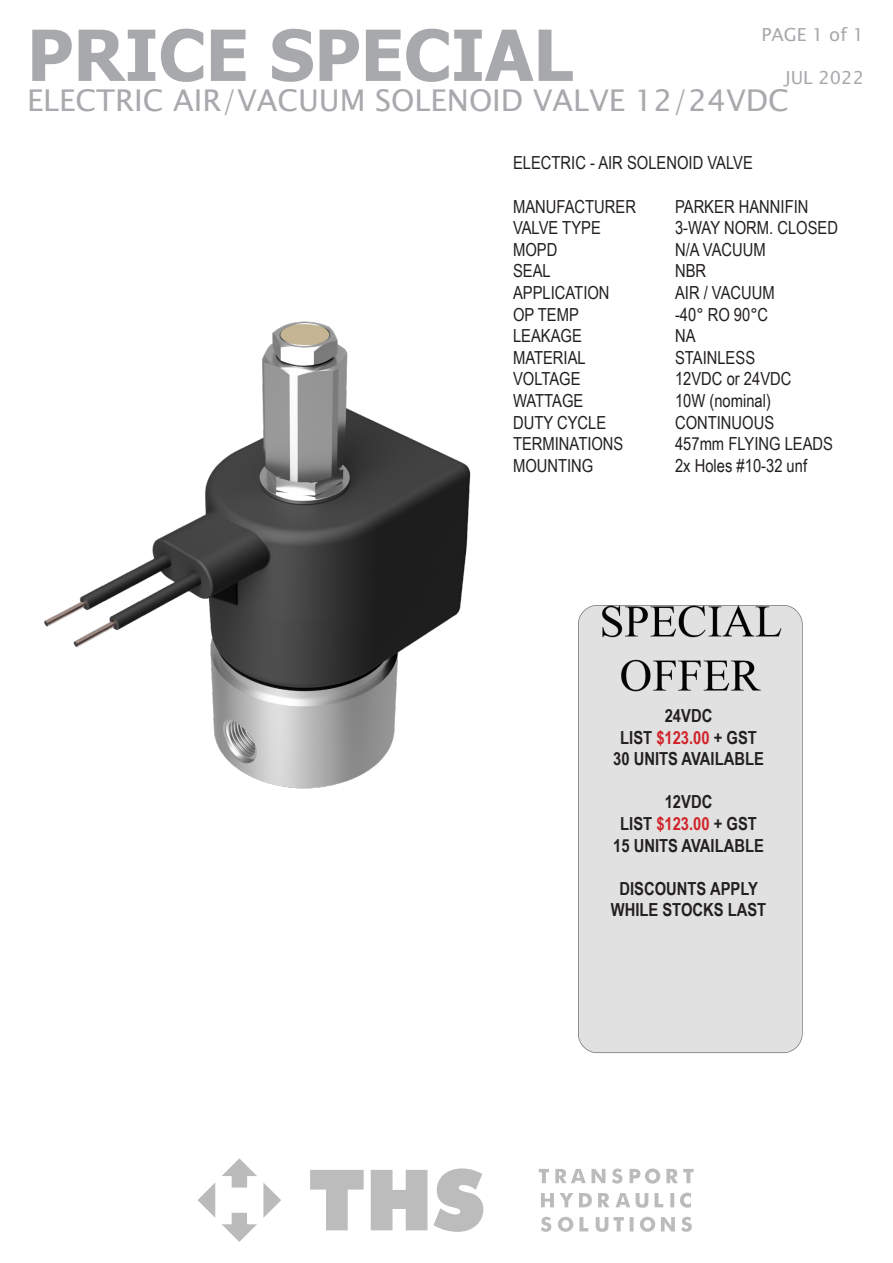
<style>
.page{position:relative;width:893px;height:1263px;background:#fff}
.page>*{position:absolute;margin:0;border:0;box-sizing:border-box;transform-origin:0 0}
.t1{font:700 70.5px "Tahoma";color:#a8a9ad}
.t2{font:30px "Lucida Sans Unicode";color:#a8a9ad}
.t3{font:18px "Arial Narrow";color:#231f20}
.t4{font:700 18px "Arial Narrow";color:#231f20}
.t5{font:18px "Lucida Sans Unicode";color:#a8a9ad}
.s1{color:#d1232a}
</style>
<div class="page">
<svg style="left:198px;top:1158px;width:83px;height:84px"></svg>
<svg style="left:310px;top:1168px;width:173px;height:64px"></svg>
<svg style="left:539px;top:1168px;width:154px;height:64px"></svg>
<img style="left:44px;top:321px;width:427px;height:468px">
<img style="left:578px;top:605px;width:225px;height:448px">
<p class="t5" style="left:761px;top:20px;width:104px">PAGE 1 of 1</p>
<p class="t5" style="left:785px;top:64px;width:80px">JUL 2022</p>
<p class="t1" style="left:27px;top:6px;width:548px">PRICE SPECIAL</p>
<p class="t2" style="left:27px;top:77px;width:763px">ELECTRIC AIR/VACUUM SOLENOID VALVE 12/24VDC</p>
<p class="t3" style="left:513px;top:150px;width:241px">ELECTRIC - AIR SOLENOID VALVE</p>
<p class="t3" style="left:513px;top:193px;width:124px">MANUFACTURER</p>
<p class="t3" style="left:675px;top:193px;width:135px">PARKER HANNIFIN</p>
<p class="t3" style="left:513px;top:215px;width:89px">VALVE TYPE</p>
<p class="t3" style="left:675px;top:215px;width:164px">3-WAY NORM. CLOSED</p>
<p class="t3" style="left:513px;top:236px;width:46px">MOPD</p>
<p class="t3" style="left:675px;top:236px;width:92px">N/A VACUUM</p>
<p class="t3" style="left:513px;top:258px;width:39px">SEAL</p>
<p class="t3" style="left:675px;top:258px;width:33px">NBR</p>
<p class="t3" style="left:513px;top:279px;width:98px">APPLICATION</p>
<p class="t3" style="left:675px;top:279px;width:101px">AIR / VACUUM</p>
<p class="t3" style="left:513px;top:301px;width:67px">OP TEMP</p>
<p class="t3" style="left:675px;top:301px;width:95px">-40° RO 90°C</p>
<p class="t3" style="left:513px;top:323px;width:70px">LEAKAGE</p>
<p class="t3" style="left:675px;top:323px;width:22px">NA</p>
<p class="t3" style="left:513px;top:344px;width:74px">MATERIAL</p>
<p class="t3" style="left:675px;top:344px;width:82px">STAINLESS</p>
<p class="t3" style="left:513px;top:366px;width:69px">VOLTAGE</p>
<p class="t3" style="left:675px;top:366px;width:118px">12VDC or 24VDC</p>
<p class="t3" style="left:513px;top:387px;width:72px">WATTAGE</p>
<p class="t3" style="left:675px;top:387px;width:97px">10W (nominal)</p>
<p class="t3" style="left:513px;top:409px;width:95px">DUTY CYCLE</p>
<p class="t3" style="left:675px;top:409px;width:101px">CONTINUOUS</p>
<p class="t3" style="left:513px;top:431px;width:112px">TERMINATIONS</p>
<p class="t3" style="left:675px;top:431px;width:160px">457mm FLYING LEADS</p>
<p class="t3" style="left:513px;top:452px;width:82px">MOUNTING</p>
<p class="t3" style="left:675px;top:452px;width:134px">2x Holes #10-32 unf</p>
<p class="t4" style="left:665px;top:702px;width:49px">24VDC</p>
<p class="t4" style="left:620px;top:724px;width:138px">LIST <span class="s1">$123.00</span> + GST</p>
<p class="t4" style="left:613px;top:745px;width:152px">30 UNITS AVAILABLE</p>
<p class="t4" style="left:665px;top:788px;width:49px">12VDC</p>
<p class="t4" style="left:620px;top:810px;width:138px">LIST <span class="s1">$123.00</span> + GST</p>
<p class="t4" style="left:613px;top:832px;width:152px">15 UNITS AVAILABLE</p>
<p class="t4" style="left:619px;top:875px;width:140px">DISCOUNTS APPLY</p>
<p class="t4" style="left:611px;top:896px;width:157px">WHILE STOCKS LAST</p>
</div>
